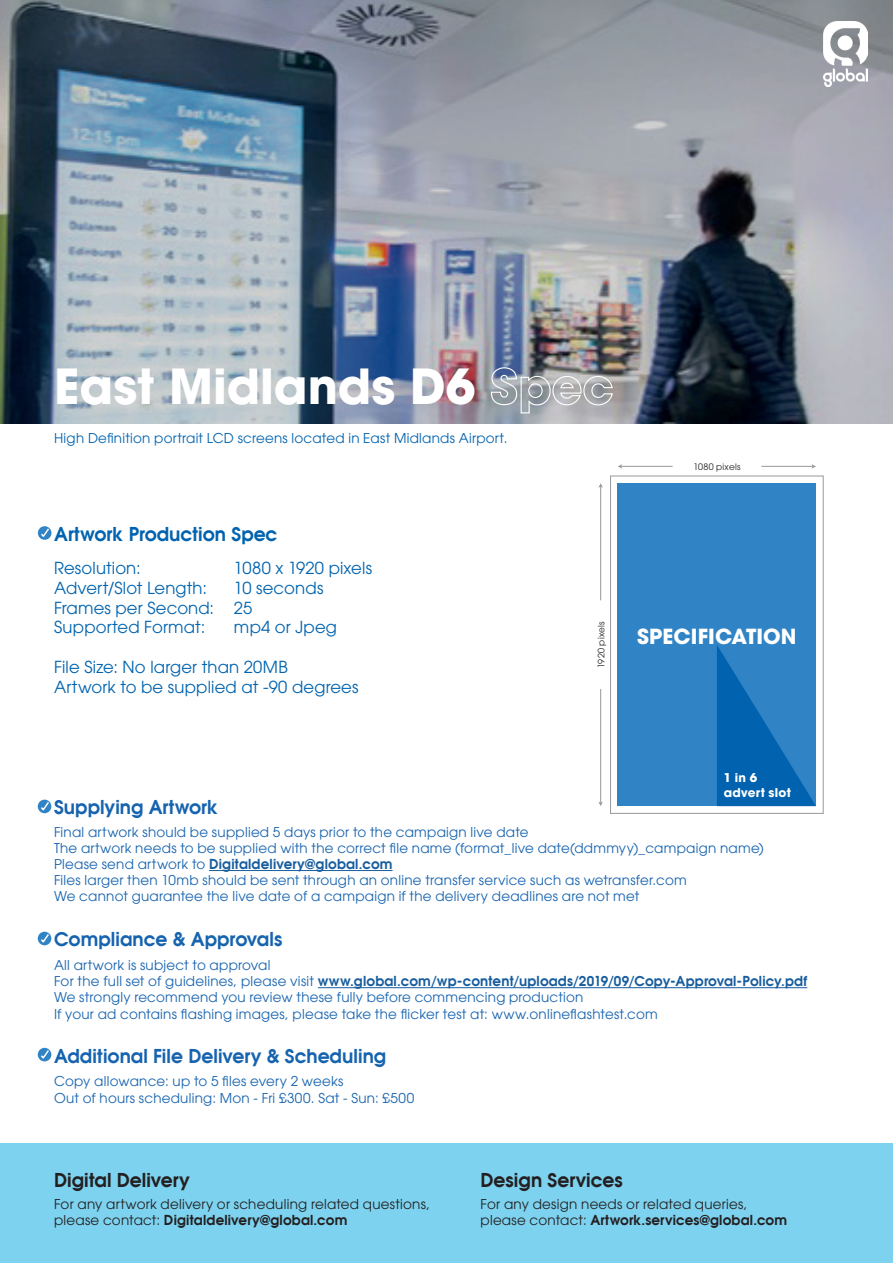
<style>
.page{position:relative;width:893px;height:1263px;background:#fff}
.page>*{position:absolute;margin:0;border:0;box-sizing:border-box;transform-origin:0 0}
.t1{font:700 48px "ITC Avant Garde Pro";color:#fff}
.t2{font:700 20.7px "ITC Avant Garde Pro";letter-spacing:.005em;color:#fff}
.t3{font:600 18.75px "Avant Garde";letter-spacing:.005em;color:#1663af}
.t4{font:600 18.75px "Avant Garde";letter-spacing:.005em;color:#231f20}
.t5{font:600 18.75px "Avant Garde";letter-spacing:.005em;color:#0163af}
.t6{font:16.5px/19.8px "ITC Avant Garde Pro";letter-spacing:.01em;color:#0163af}
.t7{font:13.5px/16.2px "ITC Avant Garde Pro";letter-spacing:.02em;color:#1663af}
.t8{font:600 13.5px "Avant Garde";letter-spacing:.015em;color:#175d9e}
.t9{font:13.5px "ITC Avant Garde Pro";letter-spacing:.02em;color:#231f20}
.t10{font:600 13.5px "Avant Garde";letter-spacing:.015em;color:#231f20}
.t11{font:13.5px "ITC Avant Garde Pro";letter-spacing:.02em;color:#0163af}
.t12{font:700 12px/14.4px "ITC Avant Garde Pro";letter-spacing:.02em;color:#fff}
.t13{font:8.85px "ITC Avant Garde Pro";letter-spacing:.035em;color:#231f20}
.s1{font-family:"ITC Avant Garde Pro";font-weight:400;color:#1663af}
.s2{font-family:"ITC Avant Garde Pro";font-weight:400}
</style>
<div class="page">
<div style="left:0;top:1144px;width:893px;height:119px;background:#7dd2ef"></div>
<hr style="left:209px;top:870px;width:184px;height:1px;background:#175d9e">
<hr style="left:318px;top:987px;width:489px;height:1px;background:#175d9e">
<svg style="left:38px;top:800px;width:13px;height:13px"></svg>
<svg style="left:39px;top:800px;width:11px;height:12px"></svg>
<svg style="left:38px;top:932px;width:13px;height:13px"></svg>
<svg style="left:39px;top:932px;width:11px;height:12px"></svg>
<svg style="left:38px;top:1048px;width:13px;height:13px"></svg>
<svg style="left:39px;top:1048px;width:11px;height:12px"></svg>
<svg style="left:38px;top:526px;width:13px;height:14px"></svg>
<svg style="left:39px;top:527px;width:12px;height:12px"></svg>
<img style="left:0;top:0;width:893px;height:423px">
<img style="left:823px;top:21px;width:44px;height:65px">
<div style="left:618px;top:483px;width:198px;height:323px;background:#3084c5"></div>
<svg style="left:717px;top:645px;width:99px;height:161px"></svg>
<div style="left:610px;top:476px;width:213px;height:337px;border:1px solid #97999c"></div>
<svg style="left:598px;top:483px;width:5px;height:5px"></svg>
<hr style="left:600px;top:486px;width:1px;height:114px;background:#97999c">
<hr style="left:600px;top:689px;width:1px;height:115px;background:#97999c">
<hr style="left:620px;top:466px;width:53px;height:1px;background:#97999c">
<svg style="left:811px;top:464px;width:5px;height:5px"></svg>
<hr style="left:761px;top:466px;width:53px;height:1px;background:#97999c">
<h1 class="t1" style="left:54px;top:354px;width:561px">East Midlands D6 Spec</h1>
<p class="t11" style="left:54px;top:430px;width:455px">High Definition portrait LCD screens located in East Midlands Airport.</p>
<h3 class="t5" style="left:54px;top:522px;width:225px">Artwork Production Spec</h3>
<p class="t6" style="left:234px;top:558px;width:140px">1080 x 1920 pixels<br>10 seconds<br>25<br>mp4 or Jpeg</p>
<p class="t6" style="left:54px;top:558px;width:162px">Resolution:<br>Advert/Slot Length:<br>Frames per Second:<br>Supported Format:</p>
<p class="t6" style="left:54px;top:657px;width:306px">File Size: No larger than 20MB<br>Artwork to be supplied at -90 degrees</p>
<h3 class="t3" style="left:54px;top:794px;width:166px">Supplying Artwork</h3>
<p class="t13" style="left:693px;top:461px;width:49px">1080 pixels</p>
<p class="t13" style="left:596px;top:668px;width:48px;rotate:-90deg">1920 pixels</p>
<h2 class="t2" style="left:637px;top:623px;width:161px">SPECIFICATION</h2>
<p class="t12" style="left:724px;top:771px;width:69px">1 in 6 advert slot</p>
<p class="t7" style="left:54px;top:823px;width:711px">Final artwork should be supplied 5 days prior to the campaign live date<br>The artwork needs to be supplied with the correct file name (format_live date(ddmmyy)_campaign name)</p>
<p class="t8" style="left:54px;top:855px;width:340px"><span class="s1">Please send artwork to</span> Digitaldelivery@global.com</p>
<p class="t7" style="left:54px;top:872px;width:634px">Files larger then 10mb should be sent through an online transfer service such as wetransfer.com<br>We cannot guarantee the live date of a campaign if the delivery deadlines are not met</p>
<h3 class="t3" style="left:54px;top:926px;width:230px">Compliance &amp; Approvals</h3>
<p class="t7" style="left:54px;top:957px;width:218px">All artwork is subject to approval</p>
<p class="t8" style="left:54px;top:972px;width:755px"><span class="s1">For the full set of guidelines, please visit</span> www.global.com/wp-content/uploads/2019/09/Copy-Approval-Policy.pdf</p>
<p class="t7" style="left:54px;top:989px;width:605px">We strongly recommend you review these fully before commencing production<br>If your ad contains flashing images, please take the flicker test at: www.onlineflashtest.com</p>
<h3 class="t3" style="left:54px;top:1043px;width:334px">Additional File Delivery &amp; Scheduling</h3>
<p class="t7" style="left:54px;top:1073px;width:362px">Copy allowance: up to 5 files every 2 weeks<br>Out of hours scheduling: Mon - Fri £300. Sat - Sun: £500</p>
<h3 class="t4" style="left:54px;top:1168px;width:138px">Digital Delivery</h3>
<h3 class="t4" style="left:480px;top:1168px;width:144px">Design Services</h3>
<p class="t9" style="left:54px;top:1196px;width:378px">For any artwork delivery or scheduling related questions,</p>
<p class="t10" style="left:54px;top:1211px;width:295px"><span class="s2">please contact:</span> Digitaldelivery@global.com</p>
<p class="t9" style="left:480px;top:1196px;width:269px">For any design needs or related queries,</p>
<p class="t10" style="left:480px;top:1211px;width:308px"><span class="s2">please contact:</span> Artwork.services@global.com</p>
</div>
